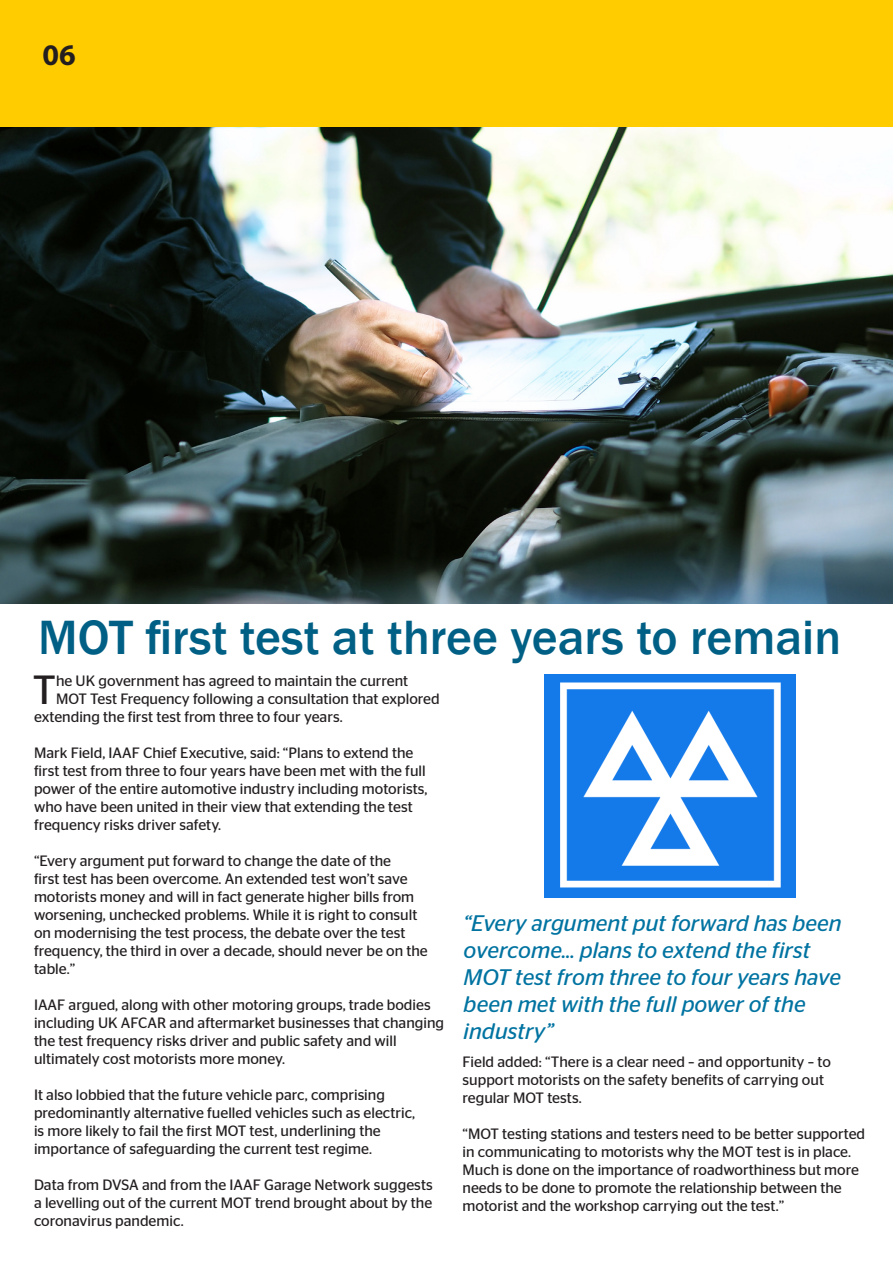
<style>
.page{position:relative;width:893px;height:1263px;background:#fff}
.page>*{position:absolute;margin:0;border:0;box-sizing:border-box;transform-origin:0 0}
.Newsletter_Basic_Small_Feature_Heading__{font:500 49.5px "Franklin Gothic";color:#005f85}
.t1{font:40.65px "Stag Sans";color:#231f20}
.t2{font:700 30px "Myriad Pro";color:#231f20}
.t3{font:italic 22.5px/27px "Stag Sans";color:#0073a1}
.t4{font:15px/18px "Stag Sans";color:#231f20}
</style>
<div class="page">
<div style="left:0;top:0;width:893px;height:128px;background:#fc0"></div>
<img style="left:544px;top:674px;width:251px;height:224px">
<img style="left:0;top:128px;width:893px;height:476px">
<p class="t2" style="left:43px;top:38px;width:35px">06</p>
<p class="Newsletter_Basic_Small_Feature_Heading__" style="left:38px;top:607px;width:804px">MOT first test at three years to remain</p>
<p class="t1" style="left:33px;top:667px;width:25px">T</p>
<p class="t4" style="left:56px;top:672px;width:354px">he UK government has agreed to maintain the current</p>
<p class="t4" style="left:56px;top:690px;width:385px">MOT Test Frequency following a consultation that explored</p>
<p class="t4" style="left:34px;top:708px;width:310px">extending the first test from three to four years.</p>
<p class="t4" style="left:34px;top:744px;width:395px">Mark Field, IAAF Chief Executive, said: “Plans to extend the first test from three to four years have been met with the full power of the entire automotive industry including motorists, who have been united in their view that extending the test frequency risks driver safety.</p>
<p class="t4" style="left:34px;top:852px;width:395px">“Every argument put forward to change the date of the<br>first test has been overcome. An extended test won’t save motorists money and will in fact generate higher bills from worsening, unchecked problems. While it is right to consult on modernising the test process, the debate over the test frequency, the third in over a decade, should never be on the table.”</p>
<p class="t4" style="left:34px;top:996px;width:412px">IAAF argued, along with other motoring groups, trade bodies including UK AFCAR and aftermarket businesses that changing the test frequency risks driver and public safety and will ultimately cost motorists more money.</p>
<p class="t4" style="left:34px;top:1086px;width:383px">It also lobbied that the future vehicle parc, comprising predominantly alternative fuelled vehicles such as electric, is more likely to fail the first MOT test, underlining the importance of safeguarding the current test regime.</p>
<p class="t4" style="left:34px;top:1176px;width:400px;text-align:justify">Data from DVSA and from the IAAF Garage Network suggests a levelling out of the current MOT trend brought about by the coronavirus pandemic.</p>
<p class="t3" style="left:464px;top:910px;width:380px">“Every argument put forward has been overcome... plans to extend the first<br>MOT test from three to four years have been met with the full power of the industry”</p>
<p class="t4" style="left:463px;top:1052px;width:370px">Field added: “There is a clear need – and opportunity – to support motorists on the safety benefits of carrying out regular MOT tests.</p>
<p class="t4" style="left:463px;top:1124px;width:404px">“MOT testing stations and testers need to be better supported in communicating to motorists why the MOT test is in place.<br>Much is done on the importance of roadworthiness but more needs to be done to promote the relationship between the motorist and the workshop carrying out the test.”</p>
</div>
